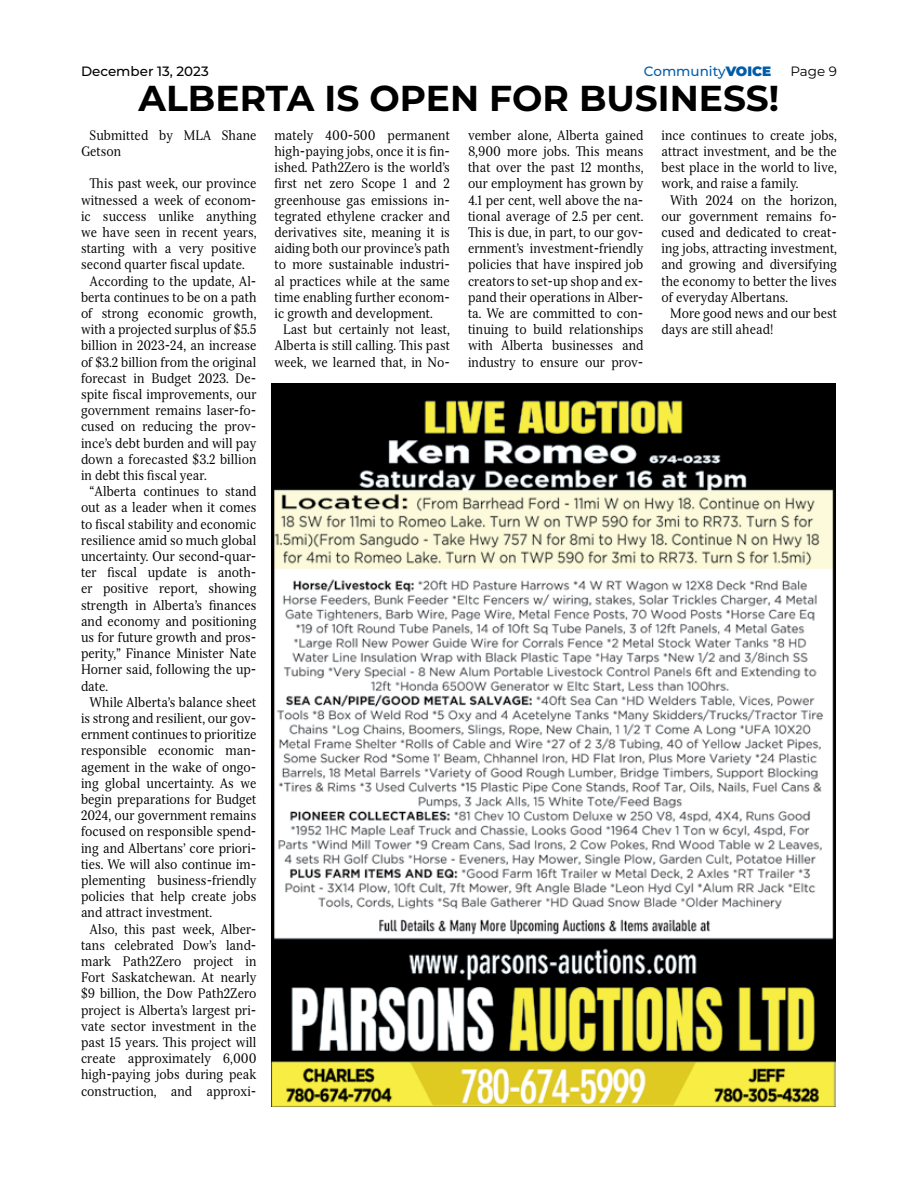
<style>
.page{position:relative;width:918px;height:1188px;background:#fff}
.page>*{position:absolute;margin:0;border:0;box-sizing:border-box;transform-origin:0 0}
.t1{font:700 36px "Montserrat";color:#000}
.t2{font:13.5px/16.2px "Serif 12 Beta";color:#000;text-align:justify;scale:.9 1}
.t3{font:500 13.5px "Montserrat";color:#000}
.t4{font:500 13.5px "Montserrat";color:#005daa}
.t5{font:13.5px "Montserrat";color:#000}
.s1{font-weight:900}
</style>
<div class="page">
<img style="left:272px;top:383px;width:564px;height:724px">
<p class="t3" style="left:81px;top:62px;width:129px">December 13, 2023</p>
<p class="t4" style="left:644px;top:62px;width:129px">Community<span class="s1">VOICE</span></p>
<p class="t5" style="left:790px;top:62px;width:48px">Page 9</p>
<h1 class="t1" style="left:139px;top:73px;width:642px">ALBERTA IS OPEN FOR BUSINESS!</h1>
<p class="t2" style="left:81px;top:127px;width:197px;text-indent:9px">Submitted by MLA Shane<br>Getson</p>
<p class="t2" style="left:90px;top:176px;width:187px">This past week, our province</p>
<p class="t2" style="left:81px;top:192px;width:196px">witnessed a week of econom-</p>
<p class="t2" style="left:81px;top:208px;width:197px">ic success unlike anything</p>
<p class="t2" style="left:81px;top:224px;width:197px">we have seen in recent years,</p>
<p class="t2" style="left:81px;top:240px;width:196px">starting with a very positive</p>
<p class="t2" style="left:81px;top:257px;width:184px">second quarter fiscal update.</p>
<p class="t2" style="left:90px;top:273px;width:187px">According to the update, Al-</p>
<p class="t2" style="left:81px;top:289px;width:197px">berta continues to be on a path</p>
<p class="t2" style="left:81px;top:305px;width:196px">of strong economic growth,</p>
<p class="t2" style="left:81px;top:321px;width:196px">with a projected surplus of $5.5</p>
<p class="t2" style="left:81px;top:338px;width:196px">billion in 2023-24, an increase</p>
<p class="t2" style="left:81px;top:354px;width:196px">of $3.2 billion from the original</p>
<p class="t2" style="left:81px;top:370px;width:197px">forecast in Budget 2023. De-</p>
<p class="t2" style="left:81px;top:386px;width:197px">spite fiscal improvements, our</p>
<p class="t2" style="left:81px;top:402px;width:197px">government remains laser-fo-</p>
<p class="t2" style="left:81px;top:419px;width:197px">cused on reducing the prov-</p>
<p class="t2" style="left:81px;top:435px;width:197px">ince’s debt burden and will pay</p>
<p class="t2" style="left:81px;top:451px;width:197px">down a forecasted $3.2 billion</p>
<p class="t2" style="left:81px;top:467px;width:141px">in debt this fiscal year.</p>
<p class="t2" style="left:90px;top:483px;width:187px">“Alberta continues to stand</p>
<p class="t2" style="left:81px;top:500px;width:197px">out as a leader when it comes</p>
<p class="t2" style="left:81px;top:516px;width:197px">to fiscal stability and economic</p>
<p class="t2" style="left:81px;top:532px;width:196px">resilience amid so much global</p>
<p class="t2" style="left:81px;top:548px;width:197px">uncertainty. Our second-quar-</p>
<p class="t2" style="left:81px;top:564px;width:197px">ter fiscal update is anoth-</p>
<p class="t2" style="left:81px;top:581px;width:197px">er positive report, showing</p>
<p class="t2" style="left:81px;top:597px;width:196px">strength in Alberta’s finances</p>
<p class="t2" style="left:81px;top:613px;width:197px">and economy and positioning</p>
<p class="t2" style="left:81px;top:629px;width:197px">us for future growth and pros-</p>
<p class="t2" style="left:81px;top:645px;width:197px">perity,” Finance Minister Nate</p>
<p class="t2" style="left:81px;top:662px;width:197px">Horner said, following the up-</p>
<p class="t2" style="left:81px;top:678px;width:32px">date.</p>
<p class="t2" style="left:90px;top:694px;width:187px">While Alberta’s balance sheet</p>
<p class="t2" style="left:81px;top:710px;width:197px">is strong and resilient, our gov-</p>
<p class="t2" style="left:81px;top:726px;width:197px">ernment continues to prioritize</p>
<p class="t2" style="left:81px;top:743px;width:197px">responsible economic man-</p>
<p class="t2" style="left:81px;top:759px;width:197px">agement in the wake of ongo-</p>
<p class="t2" style="left:81px;top:775px;width:196px">ing global uncertainty. As we</p>
<p class="t2" style="left:81px;top:791px;width:196px">begin preparations for Budget</p>
<p class="t2" style="left:81px;top:807px;width:196px">2024, our government remains</p>
<p class="t2" style="left:81px;top:824px;width:197px">focused on responsible spend-</p>
<p class="t2" style="left:81px;top:840px;width:197px">ing and Albertans’ core priori-</p>
<p class="t2" style="left:81px;top:856px;width:197px">ties. We will also continue im-</p>
<p class="t2" style="left:81px;top:872px;width:197px">plementing business-friendly</p>
<p class="t2" style="left:81px;top:888px;width:197px">policies that help create jobs</p>
<p class="t2" style="left:81px;top:905px;width:147px">and attract investment.</p>
<p class="t2" style="left:90px;top:921px;width:187px">Also, this past week, Alber-</p>
<p class="t2" style="left:81px;top:937px;width:197px">tans celebrated Dow’s land-</p>
<p class="t2" style="left:81px;top:953px;width:196px">mark Path2Zero project in</p>
<p class="t2" style="left:81px;top:969px;width:197px">Fort Saskatchewan. At nearly</p>
<p class="t2" style="left:81px;top:986px;width:196px">$9 billion, the Dow Path2Zero</p>
<p class="t2" style="left:81px;top:1002px;width:197px">project is Alberta’s largest pri-</p>
<p class="t2" style="left:81px;top:1018px;width:197px">vate sector investment in the</p>
<p class="t2" style="left:81px;top:1034px;width:197px">past 15 years. This project will</p>
<p class="t2" style="left:81px;top:1050px;width:197px">create approximately 6,000</p>
<p class="t2" style="left:81px;top:1067px;width:197px">high-paying jobs during peak</p>
<p class="t2" style="left:81px;top:1083px;width:197px">construction, and approxi-</p>
<p class="t2" style="left:468px;top:127px;width:197px">vember alone, Alberta gained 8,900 more jobs. This means that over the past 12 months, our employment has grown by 4.1 per cent, well above the na&shy;tional average of 2.5 per cent.<br>This is due, in part, to our gov&shy;ernment’s investment-friendly policies that have inspired job creators to set-up shop and ex&shy;pand their operations in Alber&shy;ta. We are committed to con&shy;tinuing to build relationships with Alberta businesses and industry to ensure our prov-</p>
<p class="t2" style="left:662px;top:127px;width:197px">ince continues to create jobs, attract investment, and be the best place in the world to live, work, and raise a family.</p>
<p class="t2" style="left:274px;top:127px;width:197px">mately 400-500 permanent high-paying jobs, once it is fin&shy;ished. Path2Zero is the world’s first net zero Scope 1 and 2 greenhouse gas emissions in&shy;tegrated ethylene cracker and derivatives site, meaning it is aiding both our province’s path to more sustainable industri&shy;al practices while at the same time enabling further econom&shy;ic growth and development.</p>
<p class="t2" style="left:274px;top:321px;width:197px;text-indent:9px">Last but certainly not least, Alberta is still calling. This past week, we learned that, in No-</p>
<p class="t2" style="left:662px;top:192px;width:197px;text-indent:9px">With 2024 on the horizon, our government remains fo&shy;cused and dedicated to creat&shy;ing jobs, attracting investment, and growing and diversifying the economy to better the lives of everyday Albertans.</p>
<p class="t2" style="left:662px;top:305px;width:197px;text-indent:9px">More good news and our best days are still ahead!</p>
</div>
